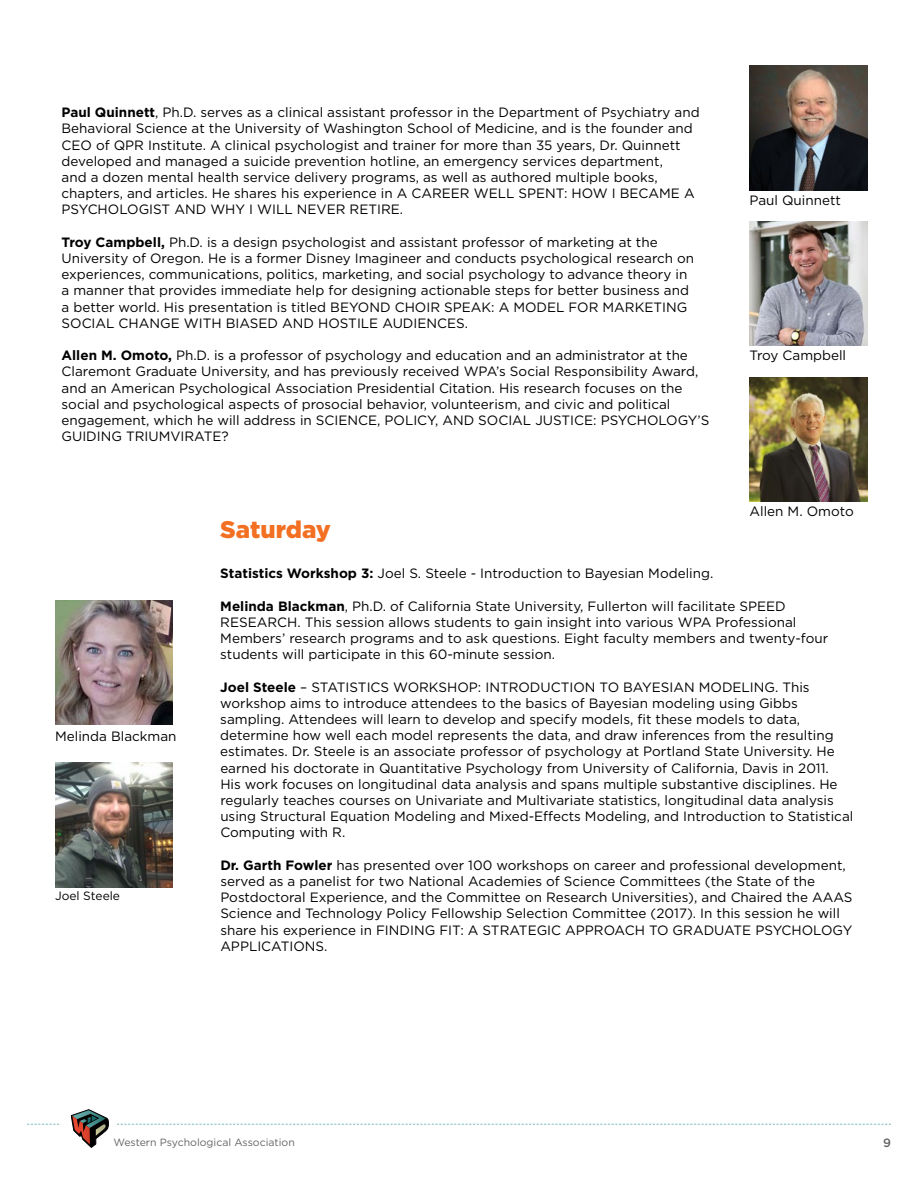
<style>
.page{position:relative;width:918px;height:1188px;background:#fff}
.page>*{position:absolute;margin:0;border:0;box-sizing:border-box;transform-origin:0 0}
.t1{font:900 24px "Gotham HTF";color:#f36f21}
.t2{font:13.5px/16.2px "Gotham HTF";color:#000}
.t3{font:12px "Gotham HTF";color:#000}
.t4{font:500 12px "Gotham HTF";color:#636466}
.t5{font:10.5px "Gotham HTF";color:#636466}
.s1{font-weight:700}
</style>
<div class="page">
<svg style="left:27px;top:1109px;width:864px;height:39px"></svg>
<img style="left:55px;top:600px;width:118px;height:125px">
<img style="left:750px;top:377px;width:117px;height:125px">
<img style="left:55px;top:763px;width:118px;height:124px">
<img style="left:750px;top:221px;width:117px;height:125px">
<img style="left:750px;top:66px;width:117px;height:124px">
<p class="t2" style="left:62px;top:104px;width:640px"><span class="s1">Paul Quinnett</span>, Ph.D. serves as a clinical assistant professor in the Department of Psychiatry and Behavioral Science at the University of Washington School of Medicine, and is the founder and CEO of QPR Institute. A clinical psychologist and trainer for more than 35 years, Dr. Quinnett developed and managed a suicide prevention hotline, an emergency services department,<br>and a dozen mental health service delivery programs, as well as authored multiple books, chapters, and articles. He shares his experience in A CAREER WELL SPENT: HOW I BECAME A PSYCHOLOGIST AND WHY I WILL NEVER RETIRE.</p>
<p class="t2" style="left:62px;top:234px;width:634px"><span class="s1">Troy Campbell,</span> Ph.D. is a design psychologist and assistant professor of marketing at the University of Oregon. He is a former Disney Imagineer and conducts psychological research on experiences, communications, politics, marketing, and social psychology to advance theory in a manner that provides immediate help for designing actionable steps for better business and a better world. His presentation is titled BEYOND CHOIR SPEAK: A MODEL FOR MARKETING SOCIAL CHANGE WITH BIASED AND HOSTILE AUDIENCES.</p>
<p class="t2" style="left:62px;top:347px;width:649px"><span class="s1">Allen M. Omoto,</span> Ph.D. is a professor of psychology and education and an administrator at the Claremont Graduate University, and has previously received WPA’s Social Responsibility Award, and an American Psychological Association Presidential Citation. His research focuses on the social and psychological aspects of prosocial behavior, volunteerism, and civic and political engagement, which he will address in SCIENCE, POLICY, AND SOCIAL JUSTICE: PSYCHOLOGY’S GUIDING TRIUMVIRATE?</p>
<p class="t2" style="left:750px;top:192px;width:93px">Paul Quinnett</p>
<p class="t2" style="left:750px;top:347px;width:98px">Troy Campbell</p>
<p class="t2" style="left:750px;top:503px;width:106px">Allen M. Omoto</p>
<p class="t2" style="left:55px;top:728px;width:123px">Melinda Blackman</p>
<p class="t3" style="left:55px;top:890px;width:67px">Joel Steele</p>
<h1 class="t1" style="left:220px;top:516px;width:112px">Saturday</h1>
<p class="t2" style="left:220px;top:565px;width:492px"><span class="s1">Statistics Workshop 3:</span> Joel S. Steele - Introduction to Bayesian Modeling.</p>
<p class="t2" style="left:220px;top:597px;width:609px"><span class="s1">Melinda Blackman</span>, Ph.D. of California State University, Fullerton will facilitate SPEED RESEARCH. This session allows students to gain insight into various WPA Professional Members’ research programs and to ask questions. Eight faculty members and twenty-four students will participate in this 60-minute session.</p>
<p class="t2" style="left:220px;top:678px;width:635px"><span class="s1">Joel Steele</span> – STATISTICS WORKSHOP: INTRODUCTION TO BAYESIAN MODELING. This workshop aims to introduce attendees to the basics of Bayesian modeling using Gibbs sampling. Attendees will learn to develop and specify models, fit these models to data, determine how well each model represents the data, and draw inferences from the resulting estimates. Dr. Steele is an associate professor of psychology at Portland State University. He earned his doctorate in Quantitative Psychology from University of California, Davis in 2011.<br>His work focuses on longitudinal data analysis and spans multiple substantive disciplines. He regularly teaches courses on Univariate and Multivariate statistics, longitudinal data analysis using Structural Equation Modeling and Mixed-Effects Modeling, and Introduction to Statistical Computing with R.</p>
<p class="t2" style="left:220px;top:857px;width:634px"><span class="s1">Dr. Garth Fowler</span> has presented over 100 workshops on career and professional development, served as a panelist for two National Academies of Science Committees (the State of the Postdoctoral Experience, and the Committee on Research Universities), and Chaired the AAAS Science and Technology Policy Fellowship Selection Committee (2017). In this session he will share his experience in FINDING FIT: A STRATEGIC APPROACH TO GRADUATE PSYCHOLOGY APPLICATIONS.</p>
<p class="t5" style="left:113px;top:1137px;width:183px">Western Psychological Association</p>
<p class="t4" style="left:883px;top:1136px;width:9px">9</p>
</div>
